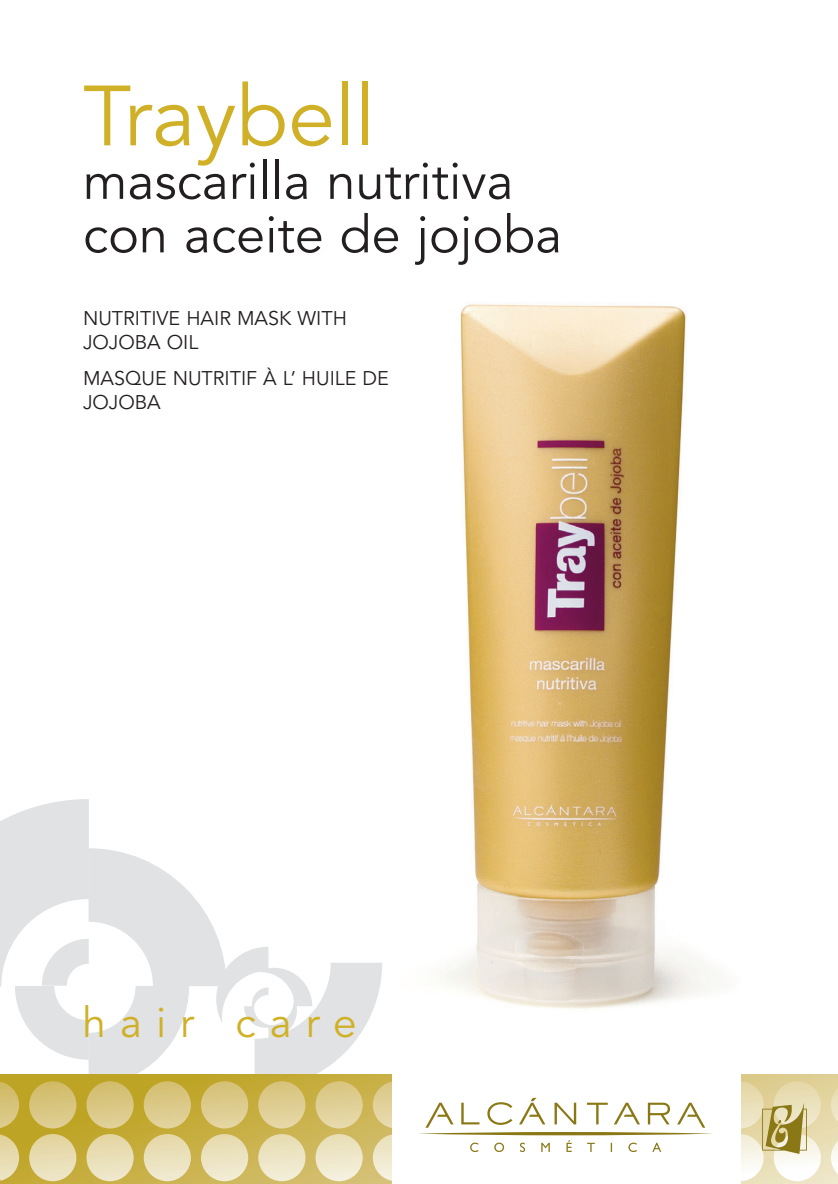
<style>
.page{position:relative;width:838px;height:1184px;background:#fff}
.page>*{position:absolute;margin:0;border:0;box-sizing:border-box;transform-origin:0 0}
.t1{font:84.5px "Avenir LT Std";color:#cfb026}
.t2{font:52px/53.5px "Avenir LT Std";color:#231f20}
.t3{font:42.25px "Avenir LT Std";letter-spacing:.335em;color:#cfb026}
.t4{font:19.75px/23.8px "Avenir LT Std";color:#231f20}
</style>
<div class="page">
<img style="left:460px;top:304px;width:251px;height:685px">
<svg style="left:1px;top:1075px;width:837px;height:109px;background:#cfb95e"></svg>
<svg style="left:1px;top:1134px;width:18px;height:47px"></svg>
<svg style="left:29px;top:1134px;width:47px;height:47px;background:#e0d197"></svg>
<svg style="left:86px;top:1134px;width:48px;height:47px;background:#e1d39b"></svg>
<svg style="left:144px;top:1134px;width:47px;height:47px;background:#e3d6a3"></svg>
<svg style="left:201px;top:1134px;width:47px;height:47px;background:#e5d9a9"></svg>
<svg style="left:258px;top:1134px;width:47px;height:47px;background:#e6dbae"></svg>
<svg style="left:315px;top:1134px;width:48px;height:47px;background:#e7ddb3"></svg>
<svg style="left:373px;top:1134px;width:19px;height:47px"></svg>
<svg style="left:831px;top:1081px;width:7px;height:47px"></svg>
<svg style="left:831px;top:1134px;width:7px;height:47px"></svg>
<div style="left:392px;top:1018px;width:348px;height:166px;background:#fff"></div>
<hr style="left:417px;top:1132px;width:297px;height:3px;background:#897815;border-radius:50%">
<svg style="left:434px;top:1134px;width:262px;height:18px"></svg>
<svg style="left:740px;top:1081px;width:81px;height:100px"></svg>
<svg style="left:1px;top:799px;width:705px;height:329px"></svg>
<h1 class="t1" style="left:83px;top:82px;width:294px">Traybell</h1>
<h2 class="t2" style="left:83px;top:159px;width:480px">mascarilla nutritiva con aceite de jojoba</h2>
<p class="t4" style="left:83px;top:308px;width:265px">NUTRITIVE HAIR MASK WITH<br>JOJOBA OIL</p>
<p class="t4" style="left:83px;top:368px;width:307px">MASQUE NUTRITIF À L’ HUILE DE<br>JOJOBA</p>
<h3 class="t3" style="left:82px;top:1005px;width:276px">hair care</h3>
</div>
